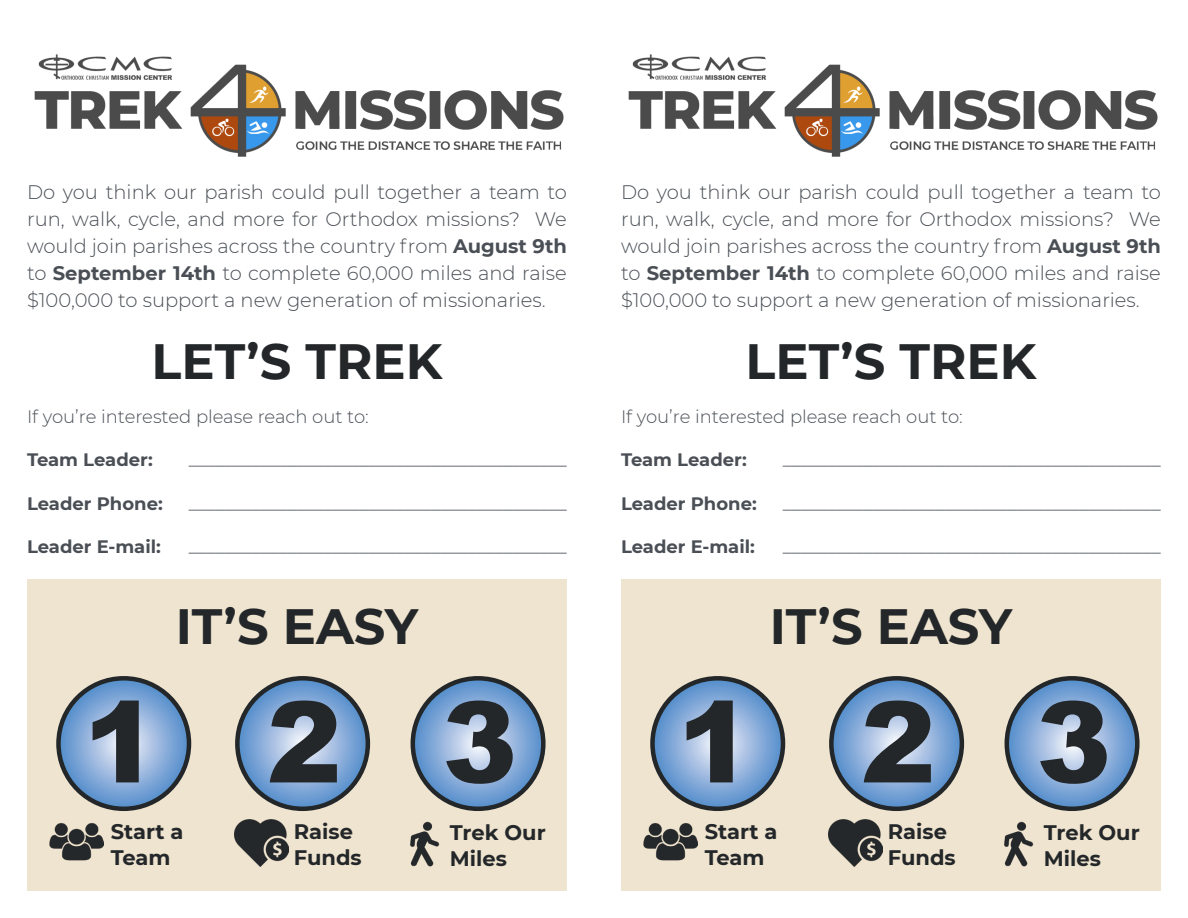
<style>
.page{position:relative;width:1188px;height:918px;background:#fff}
.page>*{position:absolute;margin:0;border:0;box-sizing:border-box;transform-origin:0 0}
.t1{font:900 112.5px "Arial";color:#242729}
.t2{font:700 49.5px "Montserrat";color:#242729}
.t3{font:700 21px "Montserrat";color:#242729}
.t4{font:300 19.5px/27px "Montserrat";color:#4a4f55;text-align:justify}
.t5{font:300 18px "Montserrat";color:#4a4f55}
.t6{font:700 18px "Montserrat";color:#4a4f55}
.s1{font-weight:700}
</style>
<div class="page">
<img style="left:34px;top:54px;width:530px;height:103px">
<div style="left:27px;top:580px;width:540px;height:311px;background:#efe4cf"></div>
<svg style="left:58px;top:678px;width:131px;height:131px;background:#86a7d0"></svg>
<div style="left:56px;top:676px;width:135px;height:135px;border:4px solid #242729;border-radius:50%"></div>
<svg style="left:237px;top:678px;width:131px;height:131px;background:#86a7d1"></svg>
<div style="left:235px;top:676px;width:135px;height:135px;border:4px solid #242729;border-radius:50%"></div>
<svg style="left:413px;top:678px;width:130px;height:131px;background:#86a8d1"></svg>
<div style="left:411px;top:676px;width:135px;height:135px;border:4px solid #242729;border-radius:50%"></div>
<img style="left:50px;top:823px;width:54px;height:38px">
<img style="left:410px;top:821px;width:30px;height:46px">
<img style="left:235px;top:819px;width:54px;height:47px">
<img style="left:628px;top:54px;width:530px;height:103px">
<div style="left:621px;top:580px;width:540px;height:311px;background:#efe4cf"></div>
<svg style="left:652px;top:678px;width:131px;height:131px;background:#86a7d0"></svg>
<div style="left:650px;top:676px;width:135px;height:135px;border:4px solid #242729;border-radius:50%"></div>
<svg style="left:831px;top:678px;width:131px;height:131px;background:#86a7d1"></svg>
<div style="left:829px;top:676px;width:135px;height:135px;border:4px solid #242729;border-radius:50%"></div>
<svg style="left:1007px;top:678px;width:130px;height:131px;background:#86a8d1"></svg>
<div style="left:1005px;top:676px;width:135px;height:135px;border:4px solid #242729;border-radius:50%"></div>
<img style="left:644px;top:823px;width:54px;height:38px">
<img style="left:1004px;top:821px;width:30px;height:46px">
<img style="left:829px;top:819px;width:54px;height:47px">
<p class="t4" style="left:27px;top:178px;width:542px">Do you think our parish could pull together a team to run, walk, cycle, and more for Orthodox missions? We would join parishes across the country from <span class="s1">August 9th </span>to <span class="s1">September 14th</span> to complete 60,000 miles and raise $100,000 to support a new generation of missionaries.</p>
<p class="t2" style="left:152px;top:325px;width:292px">LET’S TREK</p>
<p class="t5" style="left:27px;top:405px;width:343px">If you’re interested please reach out to:</p>
<p class="t6" style="left:27px;top:447px;width:127px">Team Leader:</p>
<p class="t5" style="left:189px;top:448px;width:379px">__________________________________________</p>
<p class="t6" style="left:27px;top:490px;width:137px">Leader Phone:</p>
<p class="t5" style="left:189px;top:491px;width:379px">__________________________________________</p>
<p class="t6" style="left:27px;top:533px;width:135px">Leader E-mail:</p>
<p class="t5" style="left:189px;top:534px;width:379px">__________________________________________</p>
<p class="t2" style="left:176px;top:591px;width:244px">IT’S EASY</p>
<p class="t1" style="left:83px;top:661px;width:77px">1</p>
<p class="t1" style="left:267px;top:661px;width:77px">2</p>
<p class="t1" style="left:442px;top:661px;width:77px">3</p>
<p class="t3" style="left:111px;top:817px;width:74px">Start a</p>
<p class="t3" style="left:111px;top:842px;width:61px">Team</p>
<p class="t3" style="left:294px;top:817px;width:61px">Raise</p>
<p class="t3" style="left:294px;top:842px;width:69px">Funds</p>
<p class="t3" style="left:450px;top:818px;width:97px">Trek Our</p>
<p class="t3" style="left:450px;top:843px;width:59px">Miles</p>
<p class="t4" style="left:621px;top:178px;width:542px">Do you think our parish could pull together a team to run, walk, cycle, and more for Orthodox missions? We would join parishes across the country from <span class="s1">August 9th </span>to <span class="s1">September 14th</span> to complete 60,000 miles and raise $100,000 to support a new generation of missionaries.</p>
<p class="t2" style="left:746px;top:325px;width:292px">LET’S TREK</p>
<p class="t5" style="left:621px;top:405px;width:343px">If you’re interested please reach out to:</p>
<p class="t6" style="left:621px;top:447px;width:127px">Team Leader:</p>
<p class="t5" style="left:783px;top:448px;width:379px">__________________________________________</p>
<p class="t6" style="left:621px;top:490px;width:137px">Leader Phone:</p>
<p class="t5" style="left:783px;top:491px;width:379px">__________________________________________</p>
<p class="t6" style="left:621px;top:533px;width:135px">Leader E-mail:</p>
<p class="t5" style="left:783px;top:534px;width:379px">__________________________________________</p>
<p class="t2" style="left:770px;top:591px;width:244px">IT’S EASY</p>
<p class="t1" style="left:677px;top:661px;width:77px">1</p>
<p class="t1" style="left:861px;top:661px;width:77px">2</p>
<p class="t1" style="left:1036px;top:661px;width:77px">3</p>
<p class="t3" style="left:705px;top:817px;width:74px">Start a</p>
<p class="t3" style="left:705px;top:842px;width:61px">Team</p>
<p class="t3" style="left:888px;top:817px;width:61px">Raise</p>
<p class="t3" style="left:888px;top:842px;width:69px">Funds</p>
<p class="t3" style="left:1044px;top:818px;width:97px">Trek Our</p>
<p class="t3" style="left:1044px;top:843px;width:59px">Miles</p>
</div>
